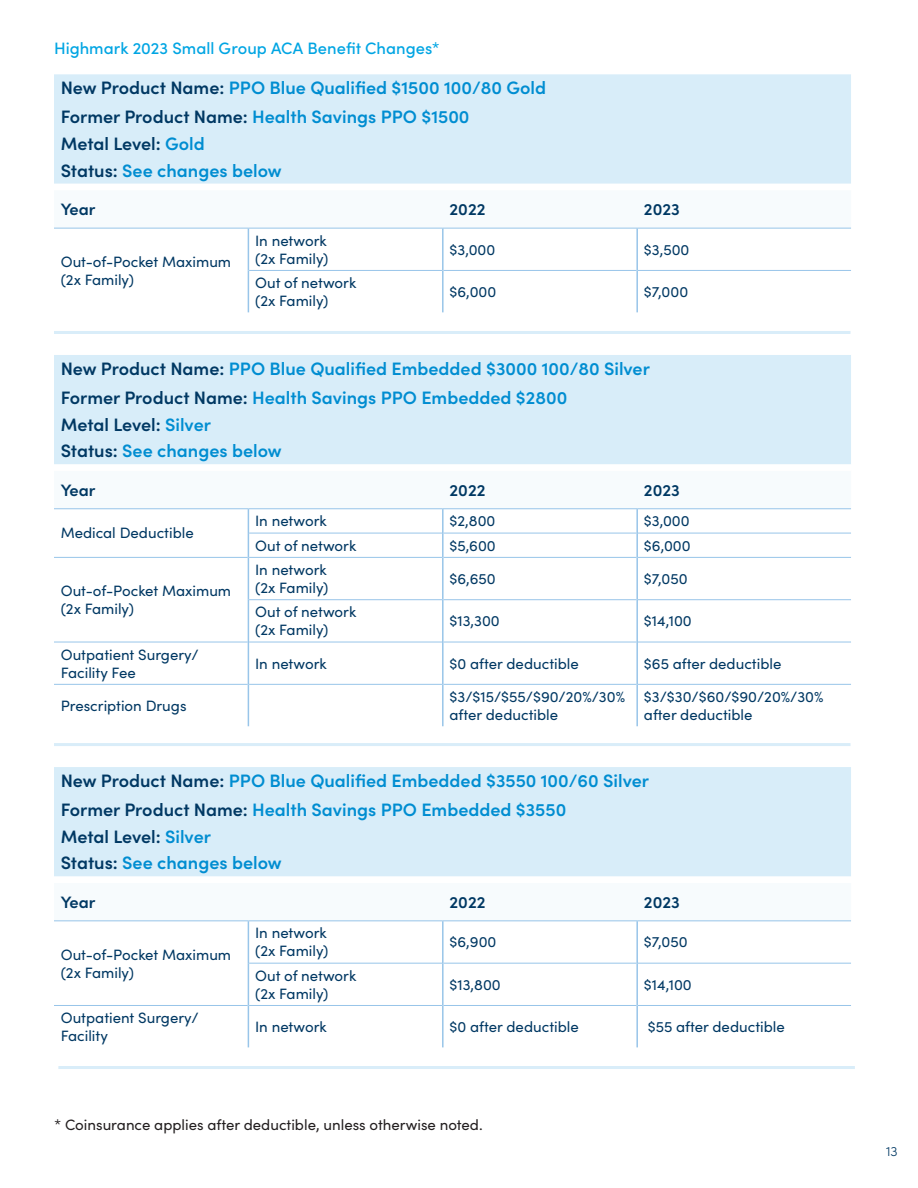
<style>
.page{position:relative;width:918px;height:1188px;background:#fff}
.page>*{position:absolute;margin:0;border:0;box-sizing:border-box;transform-origin:0 0}
.t1{font:600 18px "Sofia Pro";color:#008dd1}
.t2{font:600 18px "Sofia Pro";letter-spacing:-.005em;color:#003863}
.t3{font:500 16.5px "Sofia Pro";color:#00a5e3}
.Main_Body_Cell_1{font:600 16.5px "Sofia Pro";color:#003863}
.Main_Body_Cell_1-2{font:15px/18px "Sofia Pro";color:#003863}
.t4{font:15px "Sofia Pro";color:#231f20}
.t5{font:300 13.5px "Sofia Pro";color:#003863}
.s1{color:#003863}
.s2{color:#008dd1}
</style>
<div class="page">
<div style="left:54px;top:74px;width:797px;height:110px;background:#d8edf9"></div>
<svg style="left:54px;top:227px;width:797px;height:1px"></svg>
<hr style="left:249px;top:270px;width:193px;height:1px;background:#98c5e9">
<hr style="left:444px;top:270px;width:192px;height:1px;background:#98c5e9">
<hr style="left:638px;top:270px;width:213px;height:1px;background:#98c5e9">
<hr style="left:248px;top:229px;width:1px;height:41px;background:#98c5e9">
<hr style="left:442px;top:229px;width:2px;height:41px;background:#98c5e9">
<hr style="left:248px;top:270px;width:1px;height:42px;background:#98c5e9">
<hr style="left:442px;top:270px;width:2px;height:42px;background:#98c5e9">
<hr style="left:636px;top:229px;width:2px;height:41px;background:#98c5e9">
<hr style="left:636px;top:270px;width:2px;height:42px;background:#98c5e9">
<hr style="left:54px;top:228px;width:194px;height:1px;background:#98c5e9">
<hr style="left:248px;top:228px;width:195px;height:1px;background:#98c5e9">
<hr style="left:443px;top:228px;width:194px;height:1px;background:#98c5e9">
<hr style="left:637px;top:228px;width:214px;height:1px;background:#98c5e9">
<hr style="left:54px;top:331px;width:796px;height:3px;background:#d9edf9">
<div style="left:54px;top:355px;width:797px;height:109px;background:#d8edf9"></div>
<hr style="left:54px;top:557px;width:194px;height:1px;background:#98c5e9">
<hr style="left:249px;top:557px;width:193px;height:1px;background:#98c5e9">
<hr style="left:444px;top:557px;width:192px;height:1px;background:#98c5e9">
<hr style="left:638px;top:557px;width:213px;height:1px;background:#98c5e9">
<hr style="left:249px;top:599px;width:193px;height:1px;background:#98c5e9">
<hr style="left:444px;top:599px;width:192px;height:1px;background:#98c5e9">
<hr style="left:638px;top:599px;width:213px;height:1px;background:#98c5e9">
<hr style="left:54px;top:642px;width:194px;height:1px;background:#98c5e9">
<hr style="left:249px;top:642px;width:193px;height:1px;background:#98c5e9">
<hr style="left:444px;top:642px;width:192px;height:1px;background:#98c5e9">
<hr style="left:638px;top:642px;width:213px;height:1px;background:#98c5e9">
<hr style="left:54px;top:684px;width:194px;height:1px;background:#98c5e9">
<hr style="left:249px;top:684px;width:193px;height:1px;background:#98c5e9">
<hr style="left:444px;top:684px;width:192px;height:1px;background:#98c5e9">
<hr style="left:638px;top:684px;width:213px;height:1px;background:#98c5e9">
<svg style="left:54px;top:508px;width:797px;height:49px"></svg>
<hr style="left:442px;top:533px;width:2px;height:24px;background:#98c5e9">
<hr style="left:248px;top:557px;width:1px;height:43px;background:#98c5e9">
<hr style="left:442px;top:557px;width:2px;height:43px;background:#98c5e9">
<hr style="left:248px;top:600px;width:1px;height:42px;background:#98c5e9">
<hr style="left:442px;top:600px;width:2px;height:42px;background:#98c5e9">
<hr style="left:248px;top:642px;width:1px;height:42px;background:#98c5e9">
<hr style="left:442px;top:642px;width:2px;height:42px;background:#98c5e9">
<hr style="left:248px;top:684px;width:1px;height:42px;background:#98c5e9">
<hr style="left:442px;top:684px;width:2px;height:42px;background:#98c5e9">
<hr style="left:636px;top:509px;width:2px;height:24px;background:#98c5e9">
<hr style="left:636px;top:533px;width:2px;height:24px;background:#98c5e9">
<hr style="left:636px;top:557px;width:2px;height:43px;background:#98c5e9">
<hr style="left:636px;top:600px;width:2px;height:42px;background:#98c5e9">
<hr style="left:636px;top:642px;width:2px;height:42px;background:#98c5e9">
<hr style="left:636px;top:684px;width:2px;height:42px;background:#98c5e9">
<hr style="left:54px;top:743px;width:796px;height:3px;background:#d9edf9">
<div style="left:54px;top:767px;width:797px;height:109px;background:#d8edf9"></div>
<hr style="left:54px;top:920px;width:194px;height:1px;background:#98c5e9">
<hr style="left:248px;top:920px;width:195px;height:1px;background:#98c5e9">
<hr style="left:443px;top:920px;width:194px;height:1px;background:#98c5e9">
<hr style="left:637px;top:920px;width:214px;height:1px;background:#98c5e9">
<hr style="left:249px;top:963px;width:193px;height:1px;background:#98c5e9">
<hr style="left:444px;top:963px;width:192px;height:1px;background:#98c5e9">
<hr style="left:638px;top:963px;width:213px;height:1px;background:#98c5e9">
<hr style="left:54px;top:1005px;width:194px;height:1px;background:#98c5e9">
<hr style="left:249px;top:1005px;width:193px;height:1px;background:#98c5e9">
<hr style="left:444px;top:1005px;width:192px;height:1px;background:#98c5e9">
<hr style="left:638px;top:1005px;width:213px;height:1px;background:#98c5e9">
<hr style="left:248px;top:921px;width:1px;height:42px;background:#98c5e9">
<hr style="left:442px;top:921px;width:2px;height:42px;background:#98c5e9">
<hr style="left:248px;top:963px;width:1px;height:42px;background:#98c5e9">
<hr style="left:442px;top:963px;width:2px;height:42px;background:#98c5e9">
<hr style="left:248px;top:1005px;width:1px;height:42px;background:#98c5e9">
<hr style="left:442px;top:1005px;width:2px;height:42px;background:#98c5e9">
<hr style="left:636px;top:921px;width:2px;height:42px;background:#98c5e9">
<hr style="left:636px;top:963px;width:2px;height:42px;background:#98c5e9">
<hr style="left:636px;top:1005px;width:2px;height:42px;background:#98c5e9">
<hr style="left:58px;top:1066px;width:797px;height:3px;background:#d9edf9">
<p class="t3" style="left:54px;top:36px;width:387px">Highmark 2023 Small Group ACA Benefit Changes*</p>
<p class="t1" style="left:61px;top:74px;width:487px"><span class="s1">New Product Name:</span> PPO Blue Qualified $1500 100/80 Gold</p>
<p class="t1" style="left:61px;top:103px;width:410px"><span class="s1">Former Product Name:</span> Health Savings PPO $1500</p>
<p class="t2" style="left:61px;top:130px;width:146px">Metal Level: <span class="s2">Gold</span></p>
<p class="t1" style="left:61px;top:157px;width:223px"><span class="s1">Status:</span> See changes below</p>
<p class="Main_Body_Cell_1" style="left:61px;top:197px;width:36px">Year</p>
<p class="Main_Body_Cell_1" style="left:450px;top:197px;width:38px">2022</p>
<p class="Main_Body_Cell_1" style="left:644px;top:197px;width:37px">2023</p>
<p class="Main_Body_Cell_1-2" style="left:61px;top:252px;width:172px">Out-of-Pocket Maximum (2x Family)</p>
<p class="Main_Body_Cell_1-2" style="left:255px;top:231px;width:75px">In network (2x Family)</p>
<p class="Main_Body_Cell_1-2" style="left:450px;top:240px;width:47px">$3,000</p>
<p class="Main_Body_Cell_1-2" style="left:644px;top:240px;width:47px">$3,500</p>
<p class="Main_Body_Cell_1-2" style="left:255px;top:273px;width:103px">Out of network (2x Family)</p>
<p class="Main_Body_Cell_1-2" style="left:450px;top:282px;width:48px">$6,000</p>
<p class="Main_Body_Cell_1-2" style="left:644px;top:282px;width:46px">$7,000</p>
<p class="t1" style="left:61px;top:355px;width:591px"><span class="s1">New Product Name:</span> PPO Blue Qualified Embedded $3000 100/80 Silver</p>
<p class="t1" style="left:61px;top:384px;width:508px"><span class="s1">Former Product Name:</span> Health Savings PPO Embedded $2800</p>
<p class="t2" style="left:61px;top:411px;width:152px">Metal Level: <span class="s2">Silver</span></p>
<p class="t1" style="left:61px;top:437px;width:223px"><span class="s1">Status:</span> See changes below</p>
<p class="Main_Body_Cell_1" style="left:61px;top:478px;width:36px">Year</p>
<p class="Main_Body_Cell_1" style="left:450px;top:478px;width:38px">2022</p>
<p class="Main_Body_Cell_1" style="left:644px;top:478px;width:37px">2023</p>
<p class="Main_Body_Cell_1-2" style="left:61px;top:523px;width:135px">Medical Deductible</p>
<p class="Main_Body_Cell_1-2" style="left:255px;top:511px;width:73px">In network</p>
<p class="Main_Body_Cell_1-2" style="left:450px;top:511px;width:47px">$2,800</p>
<p class="Main_Body_Cell_1-2" style="left:644px;top:511px;width:47px">$3,000</p>
<p class="Main_Body_Cell_1-2" style="left:255px;top:536px;width:103px">Out of network</p>
<p class="Main_Body_Cell_1-2" style="left:450px;top:536px;width:48px">$5,600</p>
<p class="Main_Body_Cell_1-2" style="left:644px;top:536px;width:48px">$6,000</p>
<p class="Main_Body_Cell_1-2" style="left:61px;top:581px;width:172px">Out-of-Pocket Maximum (2x Family)</p>
<p class="Main_Body_Cell_1-2" style="left:255px;top:560px;width:75px">In network (2x Family)</p>
<p class="Main_Body_Cell_1-2" style="left:450px;top:569px;width:48px">$6,650</p>
<p class="Main_Body_Cell_1-2" style="left:644px;top:569px;width:45px">$7,050</p>
<p class="Main_Body_Cell_1-2" style="left:255px;top:602px;width:103px">Out of network (2x Family)</p>
<p class="Main_Body_Cell_1-2" style="left:450px;top:611px;width:52px">$13,300</p>
<p class="Main_Body_Cell_1-2" style="left:644px;top:611px;width:49px">$14,100</p>
<p class="Main_Body_Cell_1-2" style="left:61px;top:645px;width:139px">Outpatient Surgery/<br>Facility Fee</p>
<p class="Main_Body_Cell_1-2" style="left:255px;top:654px;width:73px">In network</p>
<p class="Main_Body_Cell_1-2" style="left:450px;top:654px;width:131px">$0 after deductible</p>
<p class="Main_Body_Cell_1-2" style="left:644px;top:654px;width:139px">$65 after deductible</p>
<p class="Main_Body_Cell_1-2" style="left:61px;top:696px;width:127px">Prescription Drugs</p>
<p class="Main_Body_Cell_1-2" style="left:450px;top:687px;width:177px">$3/$15/$55/$90/20%/30% after deductible</p>
<p class="Main_Body_Cell_1-2" style="left:644px;top:687px;width:181px">$3/$30/$60/$90/20%/30% after deductible</p>
<p class="t1" style="left:61px;top:767px;width:590px"><span class="s1">New Product Name:</span> PPO Blue Qualified Embedded $3550 100/60 Silver</p>
<p class="t1" style="left:61px;top:796px;width:507px"><span class="s1">Former Product Name:</span> Health Savings PPO Embedded $3550</p>
<p class="t2" style="left:61px;top:823px;width:152px">Metal Level: <span class="s2">Silver</span></p>
<p class="t1" style="left:61px;top:849px;width:223px"><span class="s1">Status:</span> See changes below</p>
<p class="Main_Body_Cell_1" style="left:61px;top:890px;width:36px">Year</p>
<p class="Main_Body_Cell_1" style="left:450px;top:890px;width:38px">2022</p>
<p class="Main_Body_Cell_1" style="left:644px;top:890px;width:37px">2023</p>
<p class="Main_Body_Cell_1-2" style="left:61px;top:945px;width:172px">Out-of-Pocket Maximum (2x Family)</p>
<p class="Main_Body_Cell_1-2" style="left:255px;top:923px;width:75px">In network (2x Family)</p>
<p class="Main_Body_Cell_1-2" style="left:450px;top:932px;width:48px">$6,900</p>
<p class="Main_Body_Cell_1-2" style="left:644px;top:932px;width:45px">$7,050</p>
<p class="Main_Body_Cell_1-2" style="left:255px;top:966px;width:103px">Out of network (2x Family)</p>
<p class="Main_Body_Cell_1-2" style="left:450px;top:975px;width:53px">$13,800</p>
<p class="Main_Body_Cell_1-2" style="left:644px;top:975px;width:49px">$14,100</p>
<p class="Main_Body_Cell_1-2" style="left:61px;top:1008px;width:139px">Outpatient Surgery/<br>Facility</p>
<p class="Main_Body_Cell_1-2" style="left:255px;top:1017px;width:73px">In network</p>
<p class="Main_Body_Cell_1-2" style="left:450px;top:1017px;width:131px">$0 after deductible</p>
<p class="Main_Body_Cell_1-2" style="left:648px;top:1017px;width:139px">$55 after deductible</p>
<p class="t4" style="left:54px;top:1114px;width:430px">* Coinsurance applies after deductible, unless otherwise noted.</p>
<p class="t5" style="left:886px;top:1141px;width:13px">13</p>
</div>
